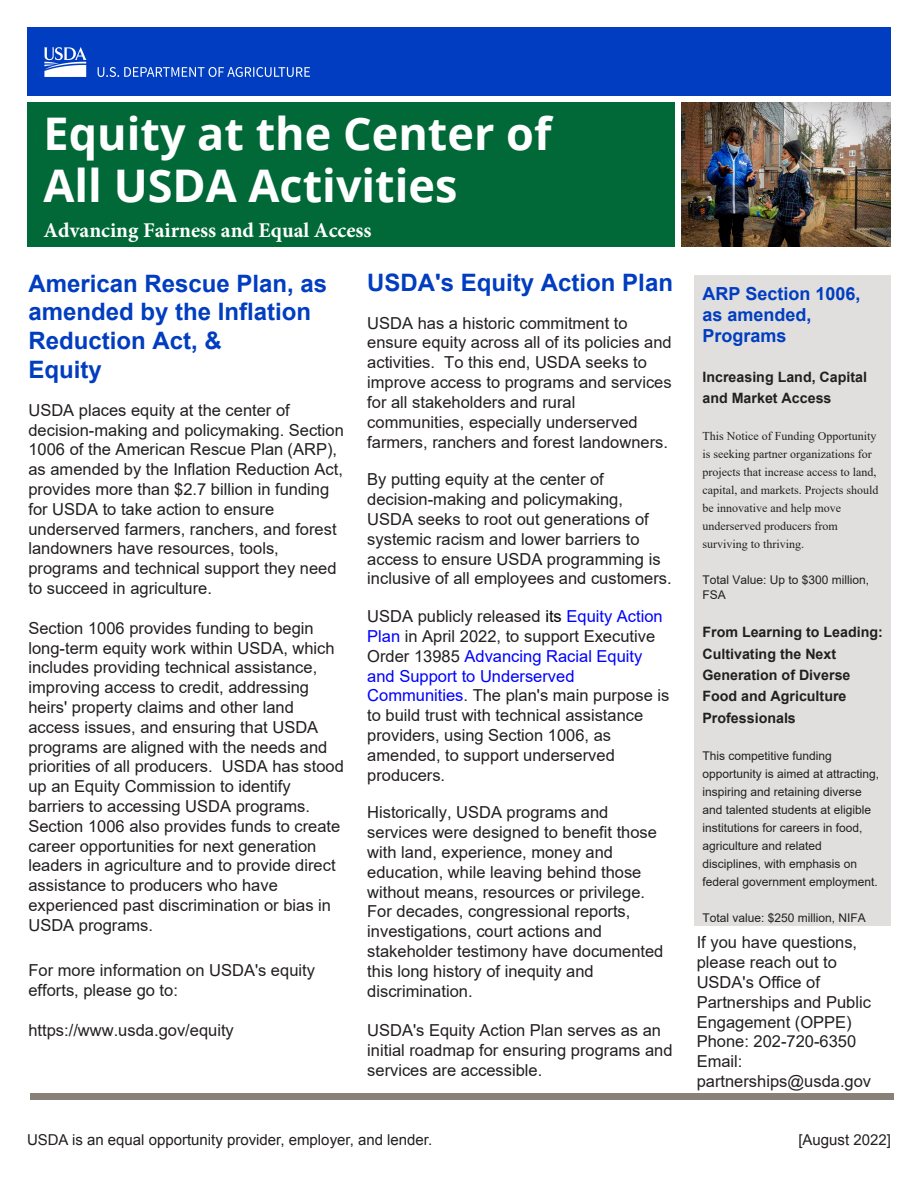
<style>
.page{position:relative;width:918px;height:1188px;background:#fff}
.page>*{position:absolute;margin:0;border:0;box-sizing:border-box;transform-origin:0 0}
.t1{font:700 45px/52.5px "Open Sans";color:#fff}
.t2{font:700 24px/28.8px "Arial";color:#003dc0}
.t3{font:700 21px "Minion Pro";color:#fff}
.t4{font:700 18px/21px "Arial";color:#003dc0}
.t5{font:16.5px/19.8px "Arial";color:#231f20}
.t6{font:15px "Arial";color:#231f20}
.t7{font:700 14.25px/21.3px "Arial";color:#231f20}
.t8{font:12px/18px "Arial";color:#231f20}
.t9{font:12px/18px "Times New Roman";color:#231f20}
.s1{color:#000}
.s2{color:#00f}
.s3{font-style:inherit}
</style>
<div class="page">
<div style="left:694px;top:275px;width:197px;height:651px;background:#e1dfdd"></div>
<div style="left:30px;top:1094px;width:864px;height:6px;background:#888178"></div>
<div style="left:27px;top:27px;width:864px;height:69px;background:#003dc0"></div>
<img style="left:44px;top:47px;width:265px;height:29px">
<div style="left:27px;top:103px;width:648px;height:144px;background:#006937"></div>
<img style="left:682px;top:103px;width:208px;height:144px">
<h1 class="t1" style="left:44px;top:106px;width:509px">Equity at the Center of<br>All USDA Activities</h1>
<p class="t3" style="left:44px;top:215px;width:330px">Advancing Fairness and Equal Access</p>
<p class="t2" style="left:28px;top:269px;width:300px">American Rescue Plan, as amended by the Inflation<br>Reduction Act, &amp;<br>Equity</p>
<p class="t5" style="left:28px;top:400px;width:317px">USDA places equity at the center of decision-making and policymaking. Section 1006 of the American Rescue Plan (ARP), as amended by the Inflation Reduction Act, provides more than $2.7 billion in funding for USDA to take action to ensure underserved farmers, ranchers, and forest landowners have resources, tools, programs and technical support they need to succeed in agriculture.</p>
<p class="t5" style="left:28px;top:618px;width:317px">Section 1006 provides funding to begin long-term equity work within USDA, which includes providing technical assistance, improving access to credit, addressing heirs' property claims and other land access issues, and ensuring that USDA programs are aligned with the needs and priorities of all producers. USDA has stood up an Equity Commission to identify barriers to accessing USDA programs.<br>Section 1006 also provides funds to create career opportunities for next generation leaders in agriculture and to provide direct assistance to producers who have experienced past discrimination or bias in USDA programs.</p>
<p class="t5" style="left:28px;top:961px;width:288px">For more information on USDA's equity efforts, please go to:</p>
<p class="t5" style="left:28px;top:1020px;width:207px">https://www.usda.gov/equity</p>
<p class="t2" style="left:367px;top:268px;width:307px">USDA's Equity Action Plan</p>
<p class="t5" style="left:367px;top:313px;width:306px">USDA has a historic commitment to ensure equity across all of its policies and activities. To this end, USDA seeks to improve access to programs and services for all stakeholders and rural communities, especially underserved farmers, ranchers and forest landowners.</p>
<p class="t5" style="left:367px;top:470px;width:306px">By putting equity at the center of decision-making and policymaking, USDA seeks to root out generations of systemic racism and lower barriers to access to ensure USDA programming is inclusive of all employees and customers.</p>
<p class="t5" style="left:367px;top:606px;width:304px">USDA publicly released <span class="s1">its</span> <span class="s2">Equity Action Plan</span> in April 2022, to support Executive Order 13985 <span class="s2">Advancing Racial Equity and Support to Underserved Communities</span>. The plan's main purpose is to build trust with technical assistance providers, using Section 1006, as amended, to support underserved producers.</p>
<p class="t5" style="left:367px;top:803px;width:298px">Historically, USDA programs and services were designed to benefit those with land, experience, money and education, while leaving behind those without means, resources or privilege.<br>For decades, congressional reports, investigations, court actions and stakeholder testimony have documented this long history of inequity and discrimination.</p>
<p class="t5" style="left:367px;top:1020px;width:307px">USDA's Equity Action Plan serves as an initial roadmap for ensuring programs and services are accessible.</p>
<p class="t4" style="left:702px;top:284px;width:160px">ARP Section 1006, as amended,<br>Programs</p>
<p class="t7" style="left:702px;top:366px;width:166px">Increasing Land, Capital and Market Access</p>
<p class="t9" style="left:702px;top:427px;width:177px">This Notice of Funding Opportunity is seeking partner organizations for projects that increase access to land, capital, and markets. Projects should be innovative and help move underserved producers from surviving to thriving.</p>
<p class="t8" style="left:702px;top:573px;width:168px;line-height:14.4px">Total Value: Up to $300 million,<br>FSA</p>
<p class="t7" style="left:702px;top:622px;width:182px">From Learning to Leading:<br>Cultivating the Next<br>Generation of Diverse<br>Food and Agriculture<br>Professionals</p>
<p class="t8" style="left:702px;top:746px;width:178px">This competitive funding opportunity is aimed at attracting, inspiring and retaining diverse and talented students at eligible institutions for careers in food, agriculture and related disciplines, with emphasis on federal government employment.</p>
<p class="t8" style="left:702px;top:908px;width:165px">Total value: $250 million<span class="s3">,</span> NIFA</p>
<p class="t5" style="left:697px;top:933px;width:176px">If you have questions, please reach out to<br>USDA's Office of<br>Partnerships and Public<br>Engagement (OPPE)<br>Phone: 202-720-6350<br>Email: partnerships@usda.gov</p>
<p class="t6" style="left:27px;top:1130px;width:407px">USDA is an equal opportunity provider, employer, and lender.</p>
<p class="t6" style="left:798px;top:1130px;width:94px">[<span class="s3">August</span> 2022]</p>
</div>
